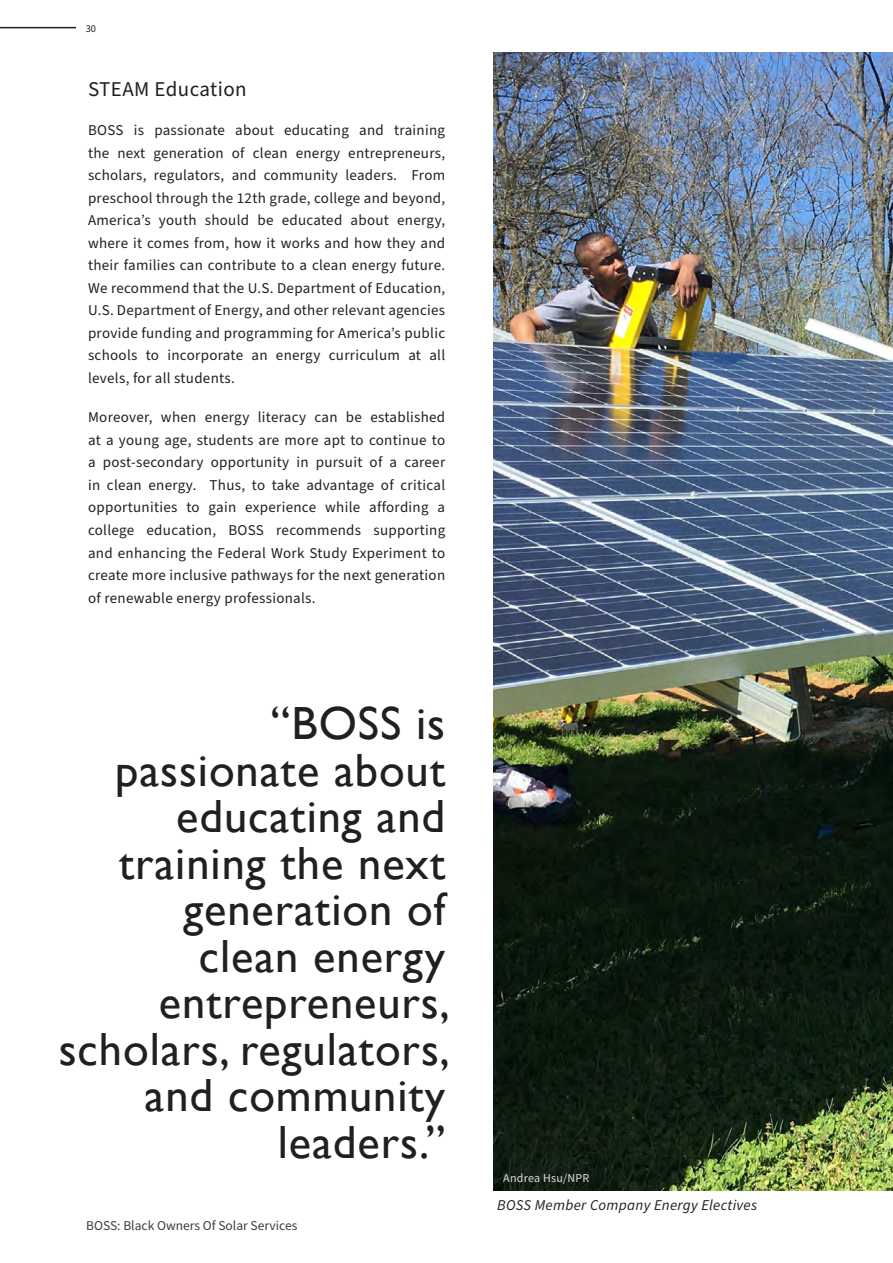
<style>
.page{position:relative;width:893px;height:1263px;background:#fff}
.page>*{position:absolute;margin:0;border:0;box-sizing:border-box;transform-origin:0 0}
.body_text{font:46.5px/46.5px "Gill Sans";letter-spacing:.02em;color:#231f20;text-align:right}
.body_text-2{font:21px "Source Sans Pro";letter-spacing:.02em;color:#231f20}
.body_text-3{font:15px/22.5px "Source Sans Pro";letter-spacing:.02em;color:#231f20;text-align:justify}
.body_text-4{font:italic 15px "Source Sans Pro";letter-spacing:.02em;color:#231f20}
.t1{font:13.5px "Source Sans Pro";color:#3e3e3f}
.body_text-5{font:12px "Source Sans Pro";letter-spacing:.02em;color:#dcdddf}
.t2{font:10.5px "Source Sans Pro";color:#231f20}
.s1{color:#fff}
</style>
<div class="page">
<hr style="left:0;top:27px;width:76px;height:1px;background:#231f20">
<img style="left:493px;top:53px;width:400px;height:1137px">
<p class="t2" style="left:86px;top:21px;width:12px">30</p>
<p class="body_text-2" style="left:88px;top:75px;width:160px">STEAM Education</p>
<p class="body_text-3" style="left:88px;top:120px;width:359px">BOSS is passionate about educating and training the next generation of clean energy entrepreneurs, scholars, regulators, and community leaders. From preschool through the 12th grade, college and beyond, America’s youth should be educated about energy, where it comes from, how it works and how they and their families can contribute to a clean energy future.<br>We recommend that the U.S. Department of Education, U.S. Department of Energy, and other relevant agencies provide funding and programming for America’s public schools to incorporate an energy curriculum at all levels, for all students.</p>
<p class="body_text-3" style="left:88px;top:407px;width:359px">Moreover, when energy literacy can be established at a young age, students are more apt to continue to a post-secondary opportunity in pursuit of a career in clean energy. Thus, to take advantage of critical opportunities to gain experience while affording a college education, BOSS recommends supporting and enhancing the Federal Work Study Experiment to create more inclusive pathways for the next generation of renewable energy professionals.</p>
<p class="body_text" style="left:59px;top:701px;width:393px"><span class="s1">“</span>BOSS is<br>passionate about educating and training the next generation of<br>clean energy entrepreneurs, scholars, regulators, and community leaders.<span class="s1">”</span></p>
<p class="t1" style="left:86px;top:1217px;width:213px">BOSS: Black Owners Of Solar Services</p>
<p class="body_text-5" style="left:503px;top:1170px;width:88px">Andrea Hsu/NPR</p>
<p class="body_text-4" style="left:497px;top:1195px;width:261px">BOSS Member Company Energy Electives</p>
</div>
